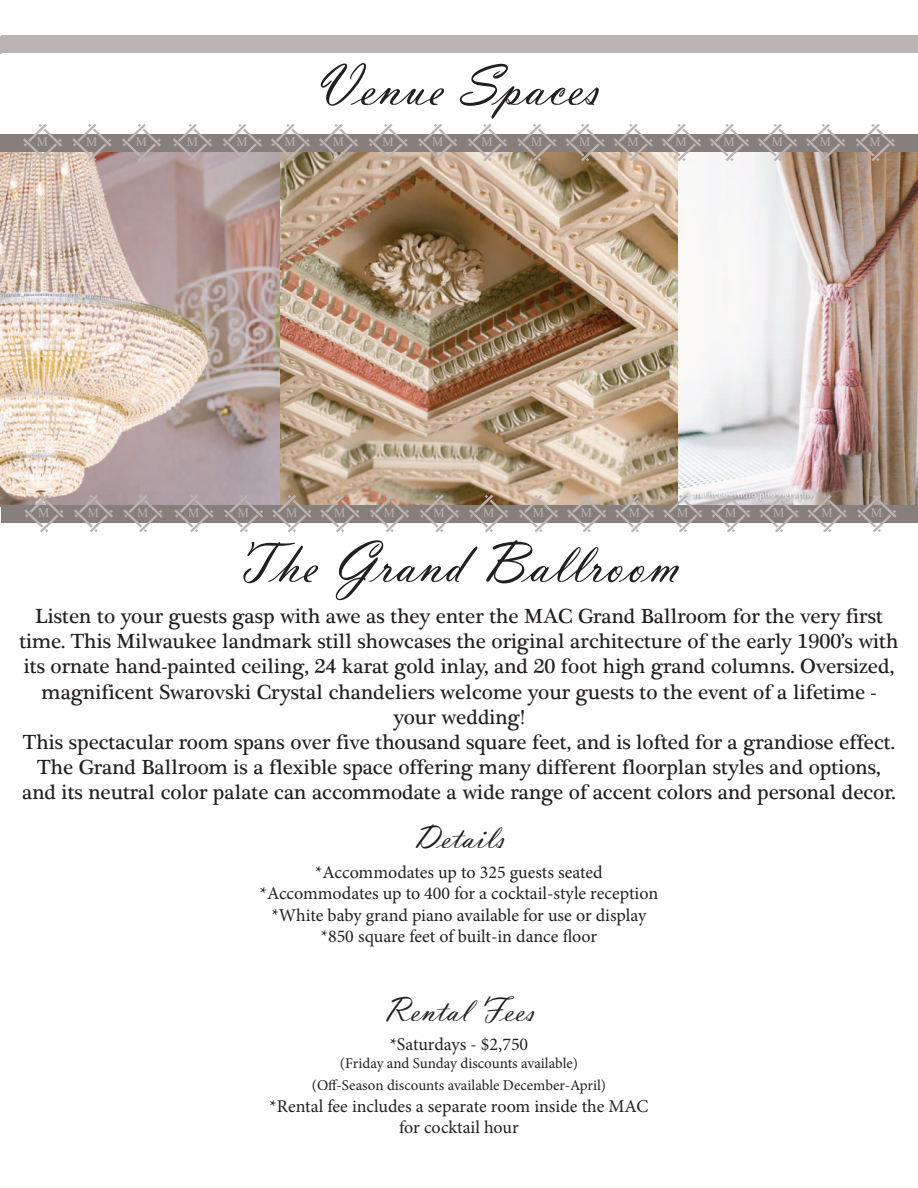
<style>
.page{position:relative;width:918px;height:1188px;background:#fff}
.page>*{position:absolute;margin:0;border:0;box-sizing:border-box;transform-origin:0 0}
.t1{font:italic 60px "Vladimir Script";letter-spacing:.01em;color:#231f20}
.t2{font:italic 36px "Vladimir Script";letter-spacing:.01em;color:#231f20}
.t3{font:21px/25.2px "Plantagenet Cherokee";color:#231f20;text-align:center}
.t4{font:18px/21.6px "Minion Pro";color:#231f20;text-align:center}
.t5{font:15px/21.6px "Minion Pro";color:#231f20;text-align:center}
.t6{font:13.05px "Times New Roman";color:#bab5b4}
</style>
<div class="page">
<svg style="left:0;top:36px;width:2px;height:17px"></svg>
<img style="left:0;top:152px;width:918px;height:354px">
<div style="left:2px;top:36px;width:916px;height:17px;background:#bab5b4"></div>
<div style="left:0;top:134px;width:918px;height:18px;background:#867f7c"></div>
<svg style="left:23px;top:124px;width:39px;height:37px"></svg>
<svg style="left:72px;top:124px;width:40px;height:37px"></svg>
<svg style="left:122px;top:124px;width:39px;height:37px"></svg>
<svg style="left:173px;top:124px;width:39px;height:37px"></svg>
<svg style="left:222px;top:124px;width:40px;height:37px"></svg>
<svg style="left:271px;top:124px;width:39px;height:37px"></svg>
<svg style="left:319px;top:124px;width:39px;height:37px"></svg>
<svg style="left:368px;top:124px;width:40px;height:37px"></svg>
<svg style="left:418px;top:124px;width:40px;height:37px"></svg>
<svg style="left:468px;top:124px;width:39px;height:37px"></svg>
<svg style="left:517px;top:124px;width:40px;height:37px"></svg>
<svg style="left:565px;top:124px;width:40px;height:37px"></svg>
<svg style="left:614px;top:124px;width:39px;height:37px"></svg>
<svg style="left:662px;top:124px;width:39px;height:37px"></svg>
<svg style="left:710px;top:124px;width:39px;height:37px"></svg>
<svg style="left:758px;top:124px;width:39px;height:37px"></svg>
<svg style="left:806px;top:124px;width:39px;height:37px"></svg>
<svg style="left:856px;top:124px;width:39px;height:37px"></svg>
<div style="left:2px;top:505px;width:916px;height:18px;background:#867f7c"></div>
<svg style="left:24px;top:495px;width:40px;height:37px"></svg>
<svg style="left:74px;top:495px;width:39px;height:37px"></svg>
<svg style="left:123px;top:495px;width:40px;height:37px"></svg>
<svg style="left:174px;top:495px;width:40px;height:37px"></svg>
<svg style="left:224px;top:495px;width:39px;height:37px"></svg>
<svg style="left:272px;top:495px;width:40px;height:37px"></svg>
<svg style="left:320px;top:495px;width:40px;height:37px"></svg>
<svg style="left:370px;top:495px;width:39px;height:37px"></svg>
<svg style="left:420px;top:495px;width:39px;height:37px"></svg>
<svg style="left:469px;top:495px;width:39px;height:37px"></svg>
<svg style="left:519px;top:495px;width:39px;height:37px"></svg>
<svg style="left:567px;top:495px;width:39px;height:37px"></svg>
<svg style="left:615px;top:495px;width:39px;height:37px"></svg>
<svg style="left:663px;top:495px;width:40px;height:37px"></svg>
<svg style="left:711px;top:495px;width:40px;height:37px"></svg>
<svg style="left:759px;top:495px;width:40px;height:37px"></svg>
<svg style="left:807px;top:495px;width:40px;height:37px"></svg>
<svg style="left:857px;top:495px;width:40px;height:37px"></svg>
<h1 class="t1" style="left:316px;top:51px;width:287px">Venue Spaces</h1>
<p class="t6" style="left:37px;top:133px;width:13px">M</p>
<p class="t6" style="left:86px;top:133px;width:13px">M</p>
<p class="t6" style="left:136px;top:133px;width:13px">M</p>
<p class="t6" style="left:187px;top:133px;width:13px">M</p>
<p class="t6" style="left:236px;top:133px;width:13px">M</p>
<p class="t6" style="left:285px;top:133px;width:13px">M</p>
<p class="t6" style="left:333px;top:133px;width:13px">M</p>
<p class="t6" style="left:382px;top:133px;width:13px">M</p>
<p class="t6" style="left:432px;top:133px;width:13px">M</p>
<p class="t6" style="left:482px;top:133px;width:13px">M</p>
<p class="t6" style="left:531px;top:133px;width:13px">M</p>
<p class="t6" style="left:579px;top:133px;width:13px">M</p>
<p class="t6" style="left:627px;top:133px;width:13px">M</p>
<p class="t6" style="left:676px;top:133px;width:13px">M</p>
<p class="t6" style="left:724px;top:133px;width:13px">M</p>
<p class="t6" style="left:772px;top:133px;width:13px">M</p>
<p class="t6" style="left:820px;top:133px;width:13px">M</p>
<p class="t6" style="left:870px;top:133px;width:13px">M</p>
<p class="t6" style="left:38px;top:504px;width:13px">M</p>
<p class="t6" style="left:88px;top:504px;width:13px">M</p>
<p class="t6" style="left:137px;top:504px;width:13px">M</p>
<p class="t6" style="left:188px;top:504px;width:13px">M</p>
<p class="t6" style="left:238px;top:504px;width:13px">M</p>
<p class="t6" style="left:286px;top:504px;width:13px">M</p>
<p class="t6" style="left:334px;top:504px;width:13px">M</p>
<p class="t6" style="left:384px;top:504px;width:13px">M</p>
<p class="t6" style="left:434px;top:504px;width:13px">M</p>
<p class="t6" style="left:483px;top:504px;width:13px">M</p>
<p class="t6" style="left:533px;top:504px;width:13px">M</p>
<p class="t6" style="left:581px;top:504px;width:13px">M</p>
<p class="t6" style="left:629px;top:504px;width:13px">M</p>
<p class="t6" style="left:677px;top:504px;width:13px">M</p>
<p class="t6" style="left:725px;top:504px;width:13px">M</p>
<p class="t6" style="left:773px;top:504px;width:13px">M</p>
<p class="t6" style="left:821px;top:504px;width:13px">M</p>
<p class="t6" style="left:871px;top:504px;width:13px">M</p>
<h1 class="t1" style="left:236px;top:528px;width:445px">The GrandBallroom</h1>
<p class="t3" style="left:19px;top:604px;width:881px">Listen to your guests gasp with awe as they enter the MAC Grand Ballroom for the very first time. This Milwaukee landmark still showcases the original architecture of the early 1900’s with its ornate hand-painted ceiling, 24 karat gold inlay, and 20 foot high grand columns. Oversized, magnificent Swarovski Crystal chandeliers welcome your guests to the event of a lifetime - your wedding!<br>This spectacular room spans over five thousand square feet, and is lofted for a grandiose effect.<br>The Grand Ballroom is a flexible space offering many different floorplan styles and options, and its neutral color palate can accommodate a wide range of accent colors and personal decor.</p>
<h2 class="t2" style="left:413px;top:816px;width:102px">Details</h2>
<p class="t4" style="left:260px;top:861px;width:400px">*Accommodates up to 325 guests seated *Accommodates up to 400 for a cocktail-style reception *White baby grand piano available for use or display *850 square feet of built-in dance floor</p>
<h2 class="t2" style="left:384px;top:989px;width:153px">RentalFees</h2>
<p class="t4" style="left:390px;top:1034px;width:140px">*Saturdays - $2,750</p>
<p class="t5" style="left:312px;top:1053px;width:296px">(Friday and Sunday discounts available) (Off-Season discounts available December-April)</p>
<p class="t4" style="left:270px;top:1095px;width:380px">*Rental fee includes a separate room inside the MAC for cocktail hour</p>
</div>
